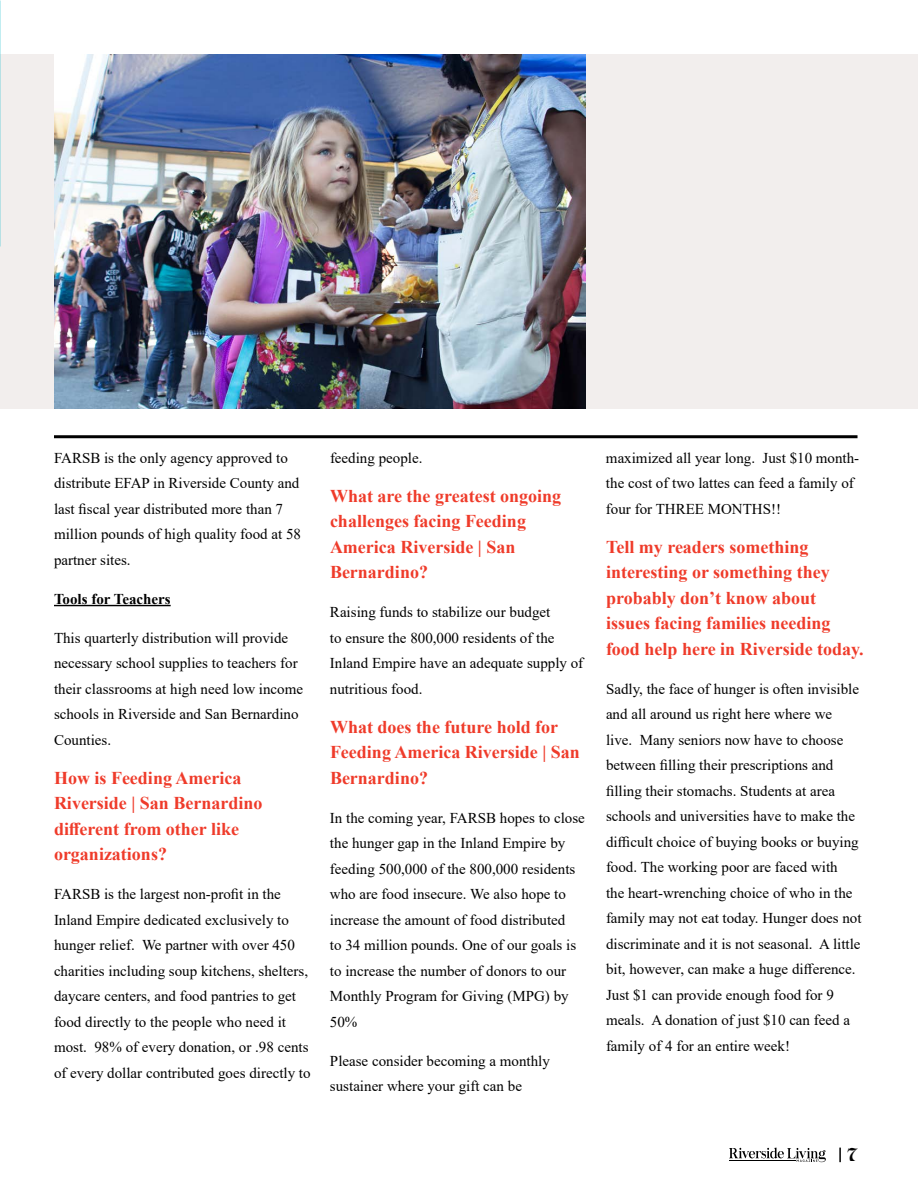
<style>
.page{position:relative;width:918px;height:1188px;background:#fff}
.page>*{position:absolute;margin:0;border:0;box-sizing:border-box;transform-origin:0 0}
.t1{font:21px "Chapaza";color:#000}
.t2{font:700 18px/25.5px "Times New Roman";color:#ef3b2a}
.t3{font:15px/25.5px "Times New Roman";color:#000}
.t4{font:700 15px "Times New Roman";color:#000}
</style>
<div class="page">
<svg style="left:839px;top:1148px;width:2px;height:14px"></svg>
<svg style="left:729px;top:1148px;width:97px;height:14px"></svg>
<div style="left:0;top:54px;width:918px;height:354px;background:#f2eeed"></div>
<hr style="left:54px;top:605px;width:117px;height:1px;background:#000">
<img style="left:54px;top:54px;width:531px;height:355px">
<hr style="left:54px;top:435px;width:804px;height:3px;background:#000">
<p class="t3" style="left:54px;top:445px;width:249px">FARSB is the only agency approved to distribute EFAP in Riverside County and last fiscal year distributed more than 7 million pounds of high quality food at 58 partner sites.</p>
<p class="t4" style="left:54px;top:588px;width:118px">Tools for Teachers</p>
<p class="t3" style="left:54px;top:625px;width:251px">This quarterly distribution will provide necessary school supplies to teachers for their classrooms at high need low income schools in Riverside and San Bernardino Counties.</p>
<p class="t2" style="left:54px;top:765px;width:210px">How is Feeding America<br>Riverside | San Bernardino different from other like organizations?</p>
<p class="t3" style="left:54px;top:881px;width:258px">FARSB is the largest non-profit in the Inland Empire dedicated exclusively to hunger relief. We partner with over 450 charities including soup kitchens, shelters, daycare centers, and food pantries to get food directly to the people who need it most. 98% of every donation, or .98 cents of every dollar contributed goes directly to</p>
<p class="t3" style="left:330px;top:445px;width:94px">feeding people.</p>
<p class="t2" style="left:330px;top:483px;width:233px">What are the greatest ongoing challenges facing Feeding<br>America Riverside | San<br>Bernardino?</p>
<p class="t3" style="left:330px;top:599px;width:255px">Raising funds to stabilize our budget<br>to ensure the 800,000 residents of the Inland Empire have an adequate supply of nutritious food.</p>
<p class="t2" style="left:330px;top:714px;width:251px">What does the future hold for<br>Feeding America Riverside | San<br>Bernardino?</p>
<p class="t3" style="left:330px;top:805px;width:256px">In the coming year, FARSB hopes to close the hunger gap in the Inland Empire by feeding 500,000 of the 800,000 residents who are food insecure. We also hope to increase the amount of food distributed<br>to 34 million pounds. One of our goals is to increase the number of donors to our Monthly Program for Giving (MPG) by 50%</p>
<p class="t3" style="left:330px;top:1048px;width:221px">Please consider becoming a monthly sustainer where your gift can be</p>
<p class="t3" style="left:606px;top:445px;width:255px">maximized all year long. Just $10 month&shy;the cost of two lattes can feed a family of four for THREE MONTHS!!</p>
<p class="t2" style="left:606px;top:534px;width:259px">Tell my readers something interesting or something they probably don’t know about issues facing families needing food help here in Riverside today.</p>
<p class="t3" style="left:606px;top:676px;width:257px">Sadly, the face of hunger is often invisible and all around us right here where we live. Many seniors now have to choose between filling their prescriptions and filling their stomachs. Students at area schools and universities have to make the difficult choice of buying books or buying food. The working poor are faced with<br>the heart-wrenching choice of who in the family may not eat today. Hunger does not discriminate and it is not seasonal. A little bit, however, can make a huge difference.<br>Just $1 can provide enough food for 9 meals. A donation of just $10 can feed a family of 4 for an entire week!</p>
<h1 class="t1" style="left:847px;top:1142px;width:12px">7</h1>
</div>
